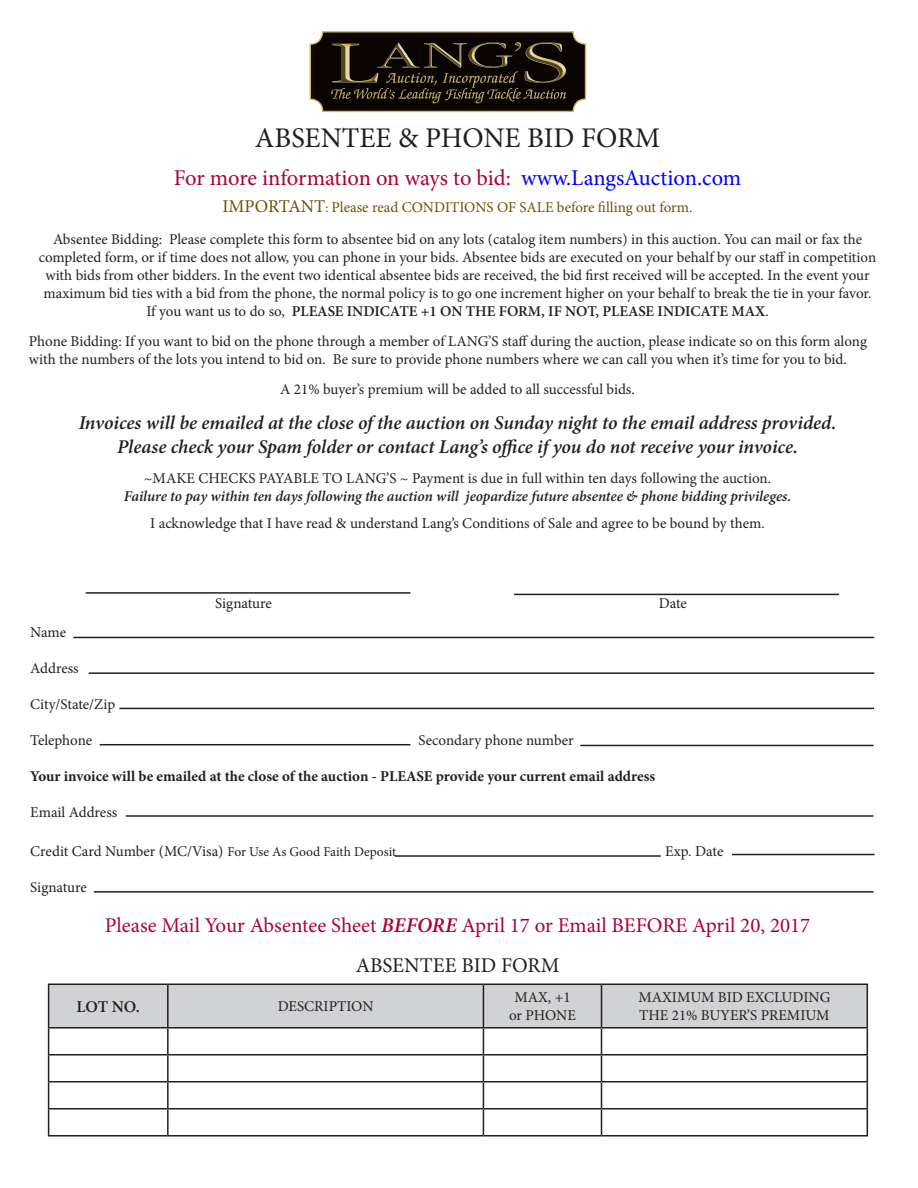
<style>
.page{position:relative;width:918px;height:1188px;background:#fff}
.page>*{position:absolute;margin:0;border:0;box-sizing:border-box;transform-origin:0 0}
.t1{font:28.5px "Minion Pro";color:#231f20}
.t2{font:22.5px "Minion Pro";letter-spacing:-.005em;color:#ab0333}
.t3{font:21px "Minion Pro";color:#ab0333}
.t4{font:21px "Minion Pro";color:#231f20}
.t5{font:italic 600 19.5px "Minion Pro";letter-spacing:-.005em;color:#231f20}
.t6{font:600 16.5px "Minion Pro";color:#231f20}
.t7{font:15px/18px "Minion Pro";color:#231f20;text-align:center}
.t8{font:italic 600 15px "Minion Pro";letter-spacing:-.005em;color:#231f20}
.t9{font:700 15px "Minion Pro";color:#231f20}
.t10{font:600 15px "Minion Pro";color:#231f20}
.t11{font:15px "Minion Pro";color:#6e5200}
.s1{color:#00f}
.s2{font-size:18px}
.s3{font-size:13.5px}
.s4{font-weight:400}
.s5{font-weight:600;font-style:italic}
</style>
<div class="page">
<svg style="left:310px;top:32px;width:276px;height:79px;background:#231b12"></svg>
<div style="left:310px;top:31px;width:276px;height:81px;border:1px solid #d1b749;border-radius:12px"></div>
<img style="left:468px;top:42px;width:31px;height:26px">
<svg style="left:48px;top:984px;width:820px;height:151px"></svg>
<hr style="left:48px;top:1135px;width:120px;height:2px;background:#231f20">
<hr style="left:168px;top:1135px;width:315px;height:2px;background:#231f20">
<hr style="left:483px;top:1135px;width:119px;height:2px;background:#231f20">
<hr style="left:602px;top:1135px;width:266px;height:2px;background:#231f20">
<hr style="left:73px;top:637px;width:801px;height:1px;background:#231f20">
<hr style="left:89px;top:672px;width:785px;height:2px;background:#231f20">
<hr style="left:119px;top:708px;width:755px;height:1px;background:#231f20">
<hr style="left:100px;top:744px;width:310px;height:1px;background:#231f20">
<hr style="left:395px;top:855px;width:266px;height:2px;background:#231f20">
<hr style="left:732px;top:854px;width:143px;height:1px;background:#231f20">
<hr style="left:94px;top:891px;width:780px;height:2px;background:#231f20">
<hr style="left:86px;top:592px;width:324px;height:2px;background:#231f20">
<hr style="left:514px;top:594px;width:325px;height:1px;background:#231f20">
<hr style="left:580px;top:745px;width:294px;height:1px;background:#231f20">
<hr style="left:126px;top:815px;width:748px;height:2px;background:#231f20">
<p class="t1" style="left:255px;top:119px;width:407px">ABSENTEE &amp; PHONE BID FORM</p>
<p class="t2" style="left:174px;top:162px;width:569px">For more information on ways to bid: <span class="s1">www.LangsAuction.com</span></p>
<p class="t11" style="left:222px;top:197px;width:472px"><span class="s2">IMPORTANT</span><span class="s3">:</span> Please read CONDITIONS OF SALE before filling out form.</p>
<p class="t7" style="left:53px;top:230px;width:810px">Absentee Bidding: Please complete this form to absentee bid on any lots (catalog item numbers) in this auction. You can mail or fax the</p>
<p class="t7" style="left:39px;top:248px;width:839px">completed form, or if time does not allow, you can phone in your bids. Absentee bids are executed on your behalf by our staff in competition with bids from other bidders. In the event two identical absentee bids are received, the bid first received will be accepted. In the event your maximum bid ties with a bid from the phone, the normal policy is to go one increment higher on your behalf to break the tie in your favor.</p>
<p class="t10" style="left:146px;top:301px;width:624px"><span class="s4">If you want us to do so,</span> PLEASE INDICATE +1 ON THE FORM, IF NOT, PLEASE INDICATE MAX<span class="s4">.</span></p>
<p class="t7" style="left:29px;top:332px;width:840px">Phone Bidding: If you want to bid on the phone through a member of LANG’S staff during the auction, please indicate so on this form along</p>
<p class="t7" style="left:29px;top:350px;width:819px">with the numbers of the lots you intend to bid on. Be sure to provide phone numbers where we can call you when it’s time for you to bid.</p>
<p class="t7" style="left:280px;top:380px;width:356px">A 21% buyer’s premium will be added to all successful bids.</p>
<p class="t5" style="left:79px;top:409px;width:759px">Invoices will be emailed at the close of the auction on Sunday night to the email address provided.</p>
<p class="t5" style="left:117px;top:433px;width:683px">Please check your Spam folder or contact Lang’s office if you do not receive your invoice.</p>
<p class="t7" style="left:144px;top:469px;width:629px">~MAKE CHECKS PAYABLE TO LANG’S ~ Payment is due in full within ten days following the auction.</p>
<p class="t8" style="left:124px;top:485px;width:669px">Failure to pay within ten days following the auction will jeopardize future absentee &amp; phone bidding privileges.</p>
<p class="t7" style="left:150px;top:514px;width:616px">I acknowledge that I have read &amp; understand Lang’s Conditions of Sale and agree to be bound by them.</p>
<p class="t7" style="left:215px;top:594px;width:58px">Signature</p>
<p class="t7" style="left:659px;top:594px;width:30px">Date</p>
<p class="t7" style="left:30px;top:623px;width:37px">Name</p>
<p class="t7" style="left:30px;top:659px;width:50px">Address</p>
<p class="t7" style="left:30px;top:695px;width:86px">City/State/Zip</p>
<p class="t7" style="left:30px;top:731px;width:63px">Telephone</p>
<p class="t7" style="left:419px;top:731px;width:157px">Secondary phone number</p>
<p class="t9" style="left:30px;top:765px;width:626px">Your invoice will be emailed at the close of the auction - PLEASE provide your current email address</p>
<p class="t7" style="left:30px;top:803px;width:88px">Email Address</p>
<p class="t7" style="left:30px;top:842px;width:368px">Credit Card Number (MC/Visa) <span class="s3">For Use As Good Faith Deposit</span></p>
<p class="t7" style="left:665px;top:842px;width:60px">Exp. Date</p>
<p class="t7" style="left:30px;top:878px;width:58px">Signature</p>
<p class="t3" style="left:105px;top:911px;width:707px">Please Mail Your Absentee Sheet <span class="s5">BEFORE</span> April 17 or Email BEFORE April 20, 2017</p>
<p class="t4" style="left:356px;top:951px;width:205px">ABSENTEE BID FORM</p>
<p class="t6" style="left:77px;top:995px;width:65px">LOT NO.</p>
<p class="t7" style="left:278px;top:998px;width:97px">DESCRIPTION</p>
<p class="t7" style="left:514px;top:989px;width:58px">MAX, +1</p>
<p class="t7" style="left:509px;top:1007px;width:68px">or PHONE</p>
<p class="t7" style="left:638px;top:989px;width:194px">MAXIMUM BID EXCLUDING</p>
<p class="t7" style="left:639px;top:1007px;width:192px">THE 21% BUYER’S PREMIUM</p>
</div>
